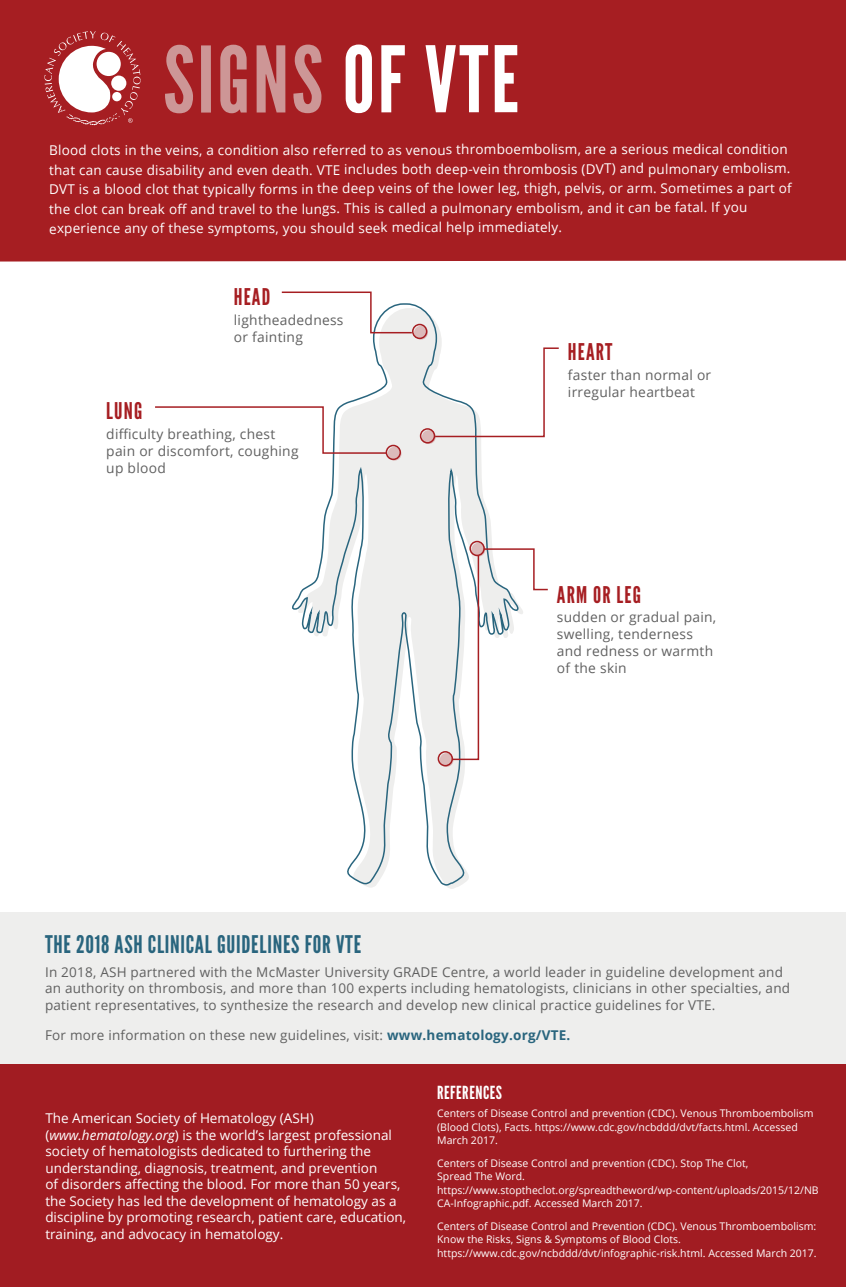
<style>
.page{position:relative;width:846px;height:1287px;background:#fff}
.page>*{position:absolute;margin:0;border:0;box-sizing:border-box;transform-origin:0 0}
.t1{font:91.2px "League Gothic";letter-spacing:.03em;color:#cd9696}
.t2{font:24.3px "League Gothic";letter-spacing:.03em;color:#29657e}
.t3{font:22.95px "League Gothic";letter-spacing:.05em;color:#a61e22}
.t4{font:18px "League Gothic";letter-spacing:.03em;color:#fff}
.t5{font:13.8px/16.8px "Open Sans";letter-spacing:.02em;color:#606060}
.t6{font:13.5px/19.5px "Open Sans";letter-spacing:.015em;color:#fff}
.t7{font:13.5px/16.5px "Open Sans";color:#fff}
.t8{font:13.5px/16.5px "Open Sans";letter-spacing:.015em;color:#606060}
.t9{font:10.5px/13.5px "Open Sans";color:#fff}
.s1{color:#fff}
.s2{font-style:inherit}
.s3{font-weight:700;color:#29657e}
.s4{font-style:italic}
</style>
<div class="page">
<svg style="left:292px;top:304px;width:200px;height:582px"></svg>
<svg style="left:281px;top:291px;width:132px;height:43px"></svg>
<svg style="left:155px;top:405px;width:233px;height:49px"></svg>
<svg style="left:433px;top:346px;width:126px;height:92px"></svg>
<svg style="left:450px;top:547px;width:98px;height:213px"></svg>
<div style="left:412px;top:324px;width:15px;height:15px;border:2px solid #a61e22;border-radius:50%"></div>
<svg style="left:414px;top:326px;width:14px;height:13px"></svg>
<div style="left:385px;top:444px;width:16px;height:16px;border:2px solid #a61e22;border-radius:50%"></div>
<svg style="left:387px;top:446px;width:14px;height:14px"></svg>
<div style="left:419px;top:428px;width:16px;height:15px;border:2px solid #a61e22;border-radius:50%"></div>
<svg style="left:422px;top:430px;width:13px;height:14px"></svg>
<div style="left:469px;top:540px;width:15px;height:16px;border:2px solid #a61e22;border-radius:50%"></div>
<svg style="left:471px;top:542px;width:14px;height:14px"></svg>
<div style="left:437px;top:750px;width:16px;height:16px;border:2px solid #a61e22;border-radius:50%"></div>
<svg style="left:439px;top:752px;width:14px;height:14px"></svg>
<div style="left:0;top:0;width:845px;height:261px;background:#a61e22"></div>
<svg style="left:44px;top:31px;width:97px;height:95px"></svg>
<div style="left:0;top:911px;width:845px;height:268px;background:#eeeeed"></div>
<div style="left:0;top:1064px;width:845px;height:222px;background:#a11c22"></div>
<h1 class="t1" style="left:163px;top:26px;width:357px">SIGNS <span class="s1">OF VTE</span></h1>
<p class="t6" style="left:49px;top:140px;width:744px">Blood clots in the veins, a condition also referred to as venous thromboembolism, <span class="s2">are</span> a serious medical condition that can cause disability and even death. VTE includes both deep-vein thrombosis (DVT) and pulmonary embolism.<br>DVT is a blood clot that typically forms in the deep veins of the lower leg, thigh, pelvis, or arm. Sometimes a part of the clot can break off and travel to the lungs. This is called a pulmonary embolism, and it can be fatal. If you experience any of these symptoms, you should seek medical help immediately.</p>
<h3 class="t3" style="left:234px;top:283px;width:38px">HEAD</h3>
<h3 class="t5" style="left:234px;top:311px;width:111px">lightheadedness or fainting</h3>
<h3 class="t3" style="left:106px;top:397px;width:37px">LUNG</h3>
<h3 class="t5" style="left:106px;top:425px;width:194px">difficulty breathing, chest pain or discomfort, coughing up blood</h3>
<h3 class="t3" style="left:567px;top:338px;width:46px">HEART</h3>
<h3 class="t5" style="left:567px;top:366px;width:145px">faster than normal or irregular heartbeat</h3>
<h3 class="t3" style="left:556px;top:580px;width:85px">ARM OR LEG</h3>
<h3 class="t5" style="left:556px;top:608px;width:161px">sudden or gradual pain, swelling, tenderness and redness or warmth of the skin</h3>
<h2 class="t2" style="left:45px;top:929px;width:317px">THE 2018 ASH CLINICAL GUIDELINES FOR VTE</h2>
<p class="t8" style="left:45px;top:962px;width:746px">In 2018, ASH partnered with the McMaster University GRADE Centre, a world leader in guideline development and an authority on thrombosis, and more than 100 experts including hematologists, clinicians in other specialties, and patient representatives, to synthesize the research and develop new clinical practice guidelines for VTE.</p>
<p class="t8" style="left:45px;top:1025px;width:526px">For more information on these new guidelines, visit: <span class="s3">www.hematology.org/VTE.</span></p>
<p class="t7" style="left:45px;top:1109px;width:362px">The American Society of Hematology (ASH) (<span class="s4">www.hematology.org</span>) is the world’s largest professional society of hematologists dedicated to furthering the understanding, diagnosis, treatment, and prevention<br>of disorders affecting the blood. For more than 50 years, the Society has led the development of hematology as a discipline by promoting research, patient care, education, training, and advocacy in hematology.</p>
<h3 class="t4" style="left:437px;top:1081px;width:66px">REFERENCES</h3>
<p class="t9" style="left:437px;top:1105px;width:378px">Centers of Disease Control and prevention (CDC). Venous Thromboembolism (Blood Clots), Facts. https://www.cdc.gov/ncbddd/dvt/facts.html. Accessed<br>March 2017.</p>
<p class="t9" style="left:437px;top:1155px;width:383px">Centers of Disease Control and prevention (CDC). Stop The Clot,<br>Spread The Word. https://www.stoptheclot.org/spreadtheword/wp-content/uploads/2015/12/NB CA-Infographic.pdf. Accessed March 2017.</p>
<p class="t9" style="left:437px;top:1218px;width:381px">Centers of Disease Control and Prevention (CDC). Venous Thromboembolism:<br>Know the Risks, Signs &amp; Symptoms of Blood Clots. https://www.cdc.gov/ncbddd/dvt/infographic-risk.html. Accessed March 2017.</p>
</div>
